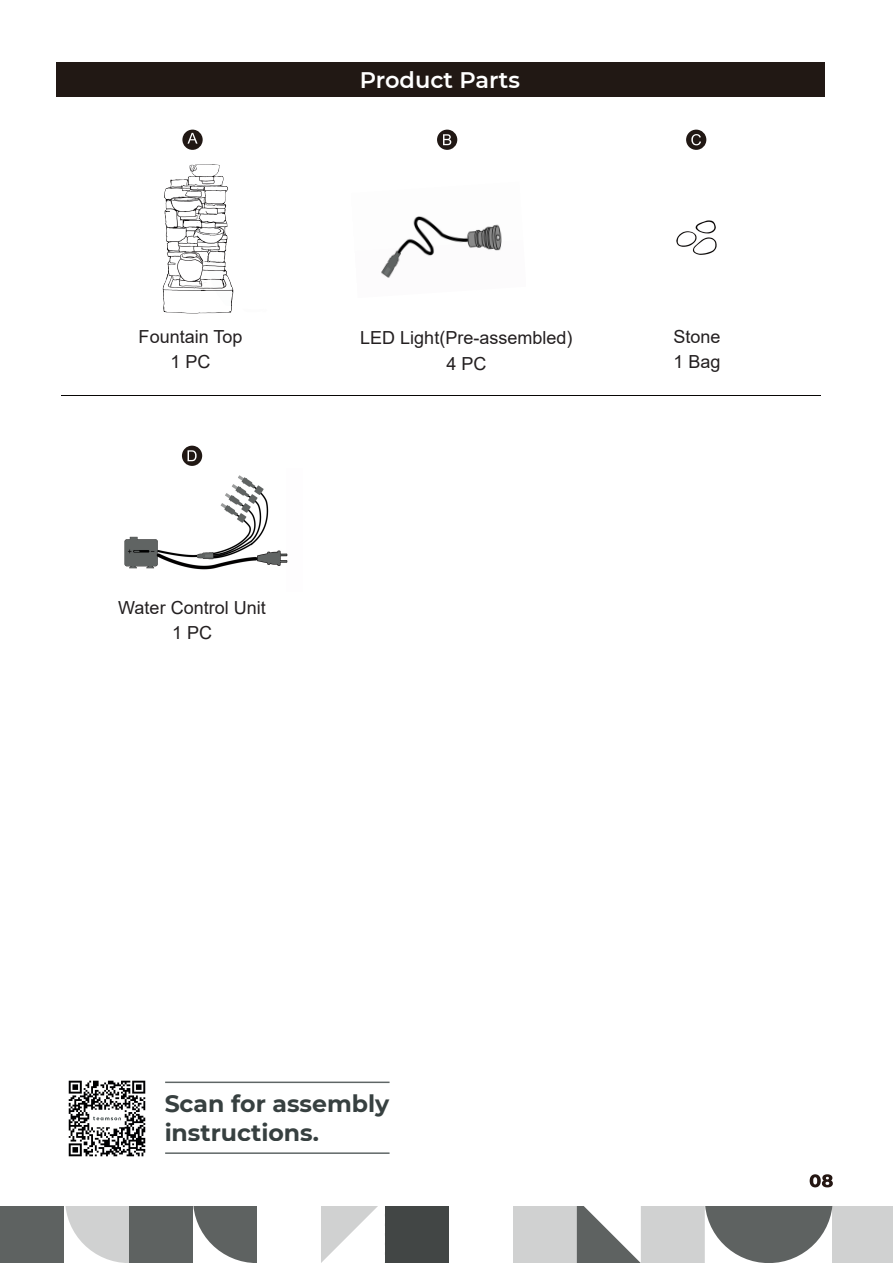
<style>
.page{position:relative;width:893px;height:1263px;background:#fff}
.page>*{position:absolute;margin:0;border:0;box-sizing:border-box;transform-origin:0 0}
.t1{font:700 23.55px/28.3px "Montserrat";color:#374040}
.t2{font:600 22.5px "Montserrat";color:#fff}
.t3{font:18px/25.5px "Arial";color:#231f20;text-align:center}
</style>
<div class="page">
<div style="left:57px;top:62px;width:768px;height:34px;background:#211814"></div>
<div style="left:513px;top:1206px;width:64px;height:57px;background:#d0d1d1"></div>
<div style="left:641px;top:1206px;width:64px;height:57px;background:#d0d1d1"></div>
<div style="left:129px;top:1206px;width:64px;height:57px;background:#5e6261"></div>
<svg style="left:65px;top:1206px;width:64px;height:57px"></svg>
<svg style="left:577px;top:1206px;width:64px;height:57px"></svg>
<svg style="left:321px;top:1206px;width:128px;height:57px"></svg>
<svg style="left:705px;top:1206px;width:127px;height:57px"></svg>
<svg style="left:193px;top:1206px;width:64px;height:57px"></svg>
<div style="left:0;top:1206px;width:64px;height:57px;background:#5e6261"></div>
<div style="left:832px;top:1206px;width:61px;height:57px;background:#d0d1d1"></div>
<hr style="left:165px;top:1152px;width:225px;height:2px;background:#374040">
<hr style="left:165px;top:1081px;width:225px;height:2px;background:#374040">
<img style="left:68px;top:1080px;width:78px;height:77px">
<div style="left:182px;top:130px;width:21px;height:20px;background:#211814;border-radius:50%"></div>
<svg style="left:188px;top:133px;width:10px;height:11px"></svg>
<div style="left:182px;top:446px;width:20px;height:20px;background:#211814;border-radius:50%"></div>
<svg style="left:188px;top:450px;width:9px;height:11px"></svg>
<div style="left:437px;top:130px;width:20px;height:20px;background:#211814;border-radius:50%"></div>
<svg style="left:443px;top:134px;width:8px;height:11px"></svg>
<hr style="left:61px;top:395px;width:760px;height:1px;background:#080605">
<img style="left:676px;top:220px;width:40px;height:34px">
<div style="left:686px;top:130px;width:20px;height:20px;background:#211814;border-radius:50%"></div>
<svg style="left:691px;top:134px;width:10px;height:11px"></svg>
<svg style="left:810px;top:1174px;width:23px;height:13px"></svg>
<img style="left:162px;top:164px;width:72px;height:150px">
<img style="left:124px;top:475px;width:164px;height:95px">
<img style="left:381px;top:216px;width:121px;height:62px">
<p class="t2" style="left:360px;top:64px;width:162px">Product Parts</p>
<p class="t3" style="left:139px;top:324px;width:105px">Fountain Top<br>1 PC</p>
<p class="t3" style="left:673px;top:324px;width:49px;text-align:left">Stone<br>1 Bag</p>
<p class="t3" style="left:360px;top:325px;width:214px">LED Light(Pre-assembled)<br>4 PC</p>
<p class="t3" style="left:118px;top:594px;width:149px">Water Control Unit<br>1 PC</p>
<h1 class="t1" style="left:164px;top:1088px;width:226px">Scan for assembly instructions.</h1>
</div>
